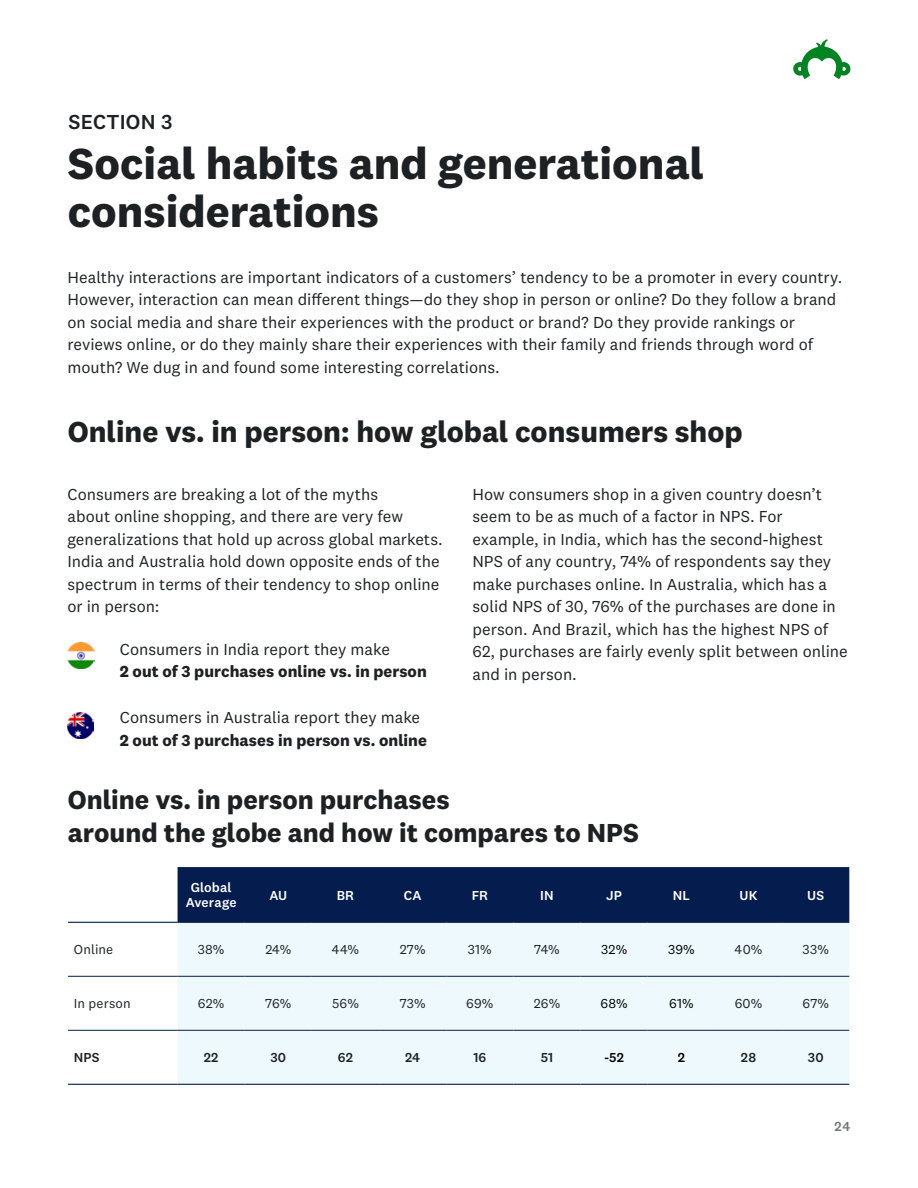
<style>
.page{position:relative;width:918px;height:1188px;background:#fff}
.page>*{position:absolute;margin:0;border:0;box-sizing:border-box;transform-origin:0 0}
.t1{font:700 45px/48px "National 2";color:#1e2124}
.t2{font:700 30px "National 2";color:#1e2124}
.t3{font:700 27px/33px "National 2";color:#1e2124}
.t4{font:500 21px "National 2";letter-spacing:.01em;color:#1e2124}
.t5{font:16.5px/22.5px "National 2";color:#1e2124}
.t6{font:700 16.5px "National 2";color:#1e2124}
.t7{font:13.5px "National 2";letter-spacing:.01em;color:#1e2124}
.t8{font:500 13.5px/15px "National 2";letter-spacing:.005em;color:#fff;text-align:center}
.t9{font:500 13.5px "National 2";letter-spacing:.01em;color:#1e2124}
.t10{font:13.5px "National 2";letter-spacing:.01em;color:#000}
.t11{font:500 13.5px "National 2";color:#000}
.t12{font:500 13.5px "National 2";color:#73747a}
</style>
<div class="page">
<svg style="left:793px;top:39px;width:57px;height:40px"></svg>
<div style="left:178px;top:867px;width:671px;height:55px;background:#051c4f"></div>
<div style="left:178px;top:923px;width:671px;height:161px;background:#eef9fe"></div>
<hr style="left:68px;top:922px;width:110px;height:1px;background:#051c4f">
<hr style="left:178px;top:922px;width:67px;height:1px;background:#051c4f">
<hr style="left:245px;top:922px;width:67px;height:1px;background:#051c4f">
<hr style="left:312px;top:922px;width:67px;height:1px;background:#051c4f">
<hr style="left:379px;top:922px;width:67px;height:1px;background:#051c4f">
<hr style="left:446px;top:922px;width:67px;height:1px;background:#051c4f">
<hr style="left:513px;top:922px;width:68px;height:1px;background:#051c4f">
<hr style="left:581px;top:922px;width:67px;height:1px;background:#051c4f">
<hr style="left:648px;top:922px;width:67px;height:1px;background:#051c4f">
<hr style="left:715px;top:922px;width:67px;height:1px;background:#051c4f">
<hr style="left:782px;top:922px;width:67px;height:1px;background:#051c4f">
<hr style="left:68px;top:1084px;width:110px;height:1px;background:#051c4f">
<hr style="left:178px;top:1084px;width:67px;height:1px;background:#051c4f">
<hr style="left:245px;top:1084px;width:67px;height:1px;background:#051c4f">
<hr style="left:312px;top:1084px;width:67px;height:1px;background:#051c4f">
<hr style="left:379px;top:1084px;width:67px;height:1px;background:#051c4f">
<hr style="left:446px;top:1084px;width:67px;height:1px;background:#051c4f">
<hr style="left:513px;top:1084px;width:68px;height:1px;background:#051c4f">
<hr style="left:581px;top:1084px;width:67px;height:1px;background:#051c4f">
<hr style="left:648px;top:1084px;width:67px;height:1px;background:#051c4f">
<hr style="left:715px;top:1084px;width:67px;height:1px;background:#051c4f">
<hr style="left:782px;top:1084px;width:67px;height:1px;background:#051c4f">
<hr style="left:68px;top:976px;width:110px;height:1px;background:#051c4f">
<hr style="left:178px;top:976px;width:67px;height:1px;background:#051c4f">
<hr style="left:245px;top:976px;width:67px;height:1px;background:#051c4f">
<hr style="left:312px;top:976px;width:67px;height:1px;background:#051c4f">
<hr style="left:379px;top:976px;width:67px;height:1px;background:#051c4f">
<hr style="left:446px;top:976px;width:67px;height:1px;background:#051c4f">
<hr style="left:513px;top:976px;width:68px;height:1px;background:#051c4f">
<hr style="left:581px;top:976px;width:67px;height:1px;background:#051c4f">
<hr style="left:648px;top:976px;width:67px;height:1px;background:#051c4f">
<hr style="left:715px;top:976px;width:67px;height:1px;background:#051c4f">
<hr style="left:782px;top:976px;width:67px;height:1px;background:#051c4f">
<hr style="left:68px;top:1030px;width:110px;height:1px;background:#051c4f">
<hr style="left:178px;top:1030px;width:67px;height:1px;background:#051c4f">
<hr style="left:245px;top:1030px;width:67px;height:1px;background:#051c4f">
<hr style="left:312px;top:1030px;width:67px;height:1px;background:#051c4f">
<hr style="left:379px;top:1030px;width:67px;height:1px;background:#051c4f">
<hr style="left:446px;top:1030px;width:67px;height:1px;background:#051c4f">
<hr style="left:513px;top:1030px;width:68px;height:1px;background:#051c4f">
<hr style="left:581px;top:1030px;width:67px;height:1px;background:#051c4f">
<hr style="left:648px;top:1030px;width:67px;height:1px;background:#051c4f">
<hr style="left:715px;top:1030px;width:67px;height:1px;background:#051c4f">
<hr style="left:782px;top:1030px;width:67px;height:1px;background:#051c4f">
<img style="left:68px;top:642px;width:26px;height:26px">
<img style="left:68px;top:713px;width:26px;height:26px">
<p class="t4" style="left:69px;top:109px;width:105px">SECTION 3</p>
<h1 class="t1" style="left:68px;top:139px;width:638px">Social habits and generational considerations</h1>
<p class="t5" style="left:68px;top:266px;width:776px">Healthy interactions are important indicators of a customers’ tendency to be a promoter in every country.<br>However, interaction can mean different things—do they shop in person or online? Do they follow a brand on social media and share their experiences with the product or brand? Do they provide rankings or reviews online, or do they mainly share their experiences with their family and friends through word of mouth? We dug in and found some interesting correlations.</p>
<h2 class="t2" style="left:68px;top:413px;width:676px">Online vs. in person: how global consumers shop</h2>
<p class="t5" style="left:68px;top:482px;width:377px">Consumers are breaking a lot of the myths<br>about online shopping, and there are very few generalizations that hold up across global markets.<br>India and Australia hold down opposite ends of the spectrum in terms of their tendency to shop online or in person:</p>
<p class="t5" style="left:120px;top:638px;width:272px">Consumers in India report they make</p>
<p class="t6" style="left:120px;top:661px;width:308px">2 out of 3 purchases online vs. in person</p>
<p class="t5" style="left:120px;top:706px;width:302px">Consumers in Australia report they make</p>
<p class="t6" style="left:120px;top:730px;width:308px">2 out of 3 purchases in person vs. online</p>
<p class="t5" style="left:473px;top:483px;width:377px">How consumers shop in a given country doesn’t seem to be as much of a factor in NPS. For example, in India, which has the second-highest NPS of any country, 74% of respondents say they make purchases online. In Australia, which has a solid NPS of 30, 76% of the purchases are done in person. And Brazil, which has the highest NPS of 62, purchases are fairly evenly split between online and in person.</p>
<h3 class="t3" style="left:68px;top:783px;width:573px">Online vs. in person purchases<br>around the globe and how it compares to NPS</h3>
<p class="t8" style="left:186px;top:880px;width:52px">Global<br>Average</p>
<p class="t8" style="left:269px;top:888px;width:19px">AU</p>
<p class="t8" style="left:337px;top:888px;width:19px">BR</p>
<p class="t8" style="left:404px;top:888px;width:19px">CA</p>
<p class="t8" style="left:472px;top:888px;width:18px">FR</p>
<p class="t8" style="left:540px;top:888px;width:15px">IN</p>
<p class="t8" style="left:606px;top:888px;width:17px">JP</p>
<p class="t8" style="left:673px;top:888px;width:19px">NL</p>
<p class="t8" style="left:740px;top:888px;width:19px">UK</p>
<p class="t8" style="left:807px;top:888px;width:18px">US</p>
<p class="t7" style="left:74px;top:942px;width:41px">Online</p>
<p class="t7" style="left:198px;top:942px;width:28px">38%</p>
<p class="t7" style="left:265px;top:942px;width:27px">24%</p>
<p class="t7" style="left:332px;top:942px;width:29px">44%</p>
<p class="t7" style="left:400px;top:942px;width:27px">27%</p>
<p class="t7" style="left:468px;top:942px;width:25px">31%</p>
<p class="t7" style="left:534px;top:942px;width:27px">74%</p>
<p class="t10" style="left:601px;top:942px;width:28px">32%</p>
<p class="t10" style="left:668px;top:942px;width:28px">39%</p>
<p class="t7" style="left:735px;top:942px;width:29px">40%</p>
<p class="t7" style="left:803px;top:942px;width:28px">33%</p>
<p class="t7" style="left:74px;top:996px;width:58px">In person</p>
<p class="t7" style="left:198px;top:996px;width:28px">62%</p>
<p class="t7" style="left:265px;top:996px;width:28px">76%</p>
<p class="t7" style="left:332px;top:996px;width:28px">56%</p>
<p class="t7" style="left:400px;top:996px;width:27px">73%</p>
<p class="t7" style="left:466px;top:996px;width:29px">69%</p>
<p class="t7" style="left:534px;top:996px;width:28px">26%</p>
<p class="t10" style="left:601px;top:996px;width:29px">68%</p>
<p class="t10" style="left:669px;top:996px;width:26px">61%</p>
<p class="t7" style="left:735px;top:996px;width:29px">60%</p>
<p class="t7" style="left:802px;top:996px;width:28px">67%</p>
<p class="t9" style="left:74px;top:1050px;width:27px">NPS</p>
<p class="t9" style="left:204px;top:1050px;width:16px">22</p>
<p class="t9" style="left:271px;top:1050px;width:17px">30</p>
<p class="t9" style="left:338px;top:1050px;width:17px">62</p>
<p class="t9" style="left:405px;top:1050px;width:17px">24</p>
<p class="t9" style="left:473px;top:1050px;width:14px">16</p>
<p class="t9" style="left:541px;top:1050px;width:14px">51</p>
<p class="t11" style="left:604px;top:1050px;width:21px">-52</p>
<p class="t11" style="left:678px;top:1050px;width:9px">2</p>
<p class="t9" style="left:741px;top:1050px;width:17px">28</p>
<p class="t9" style="left:808px;top:1050px;width:17px">30</p>
<p class="t12" style="left:835px;top:1118px;width:17px">24</p>
</div>
